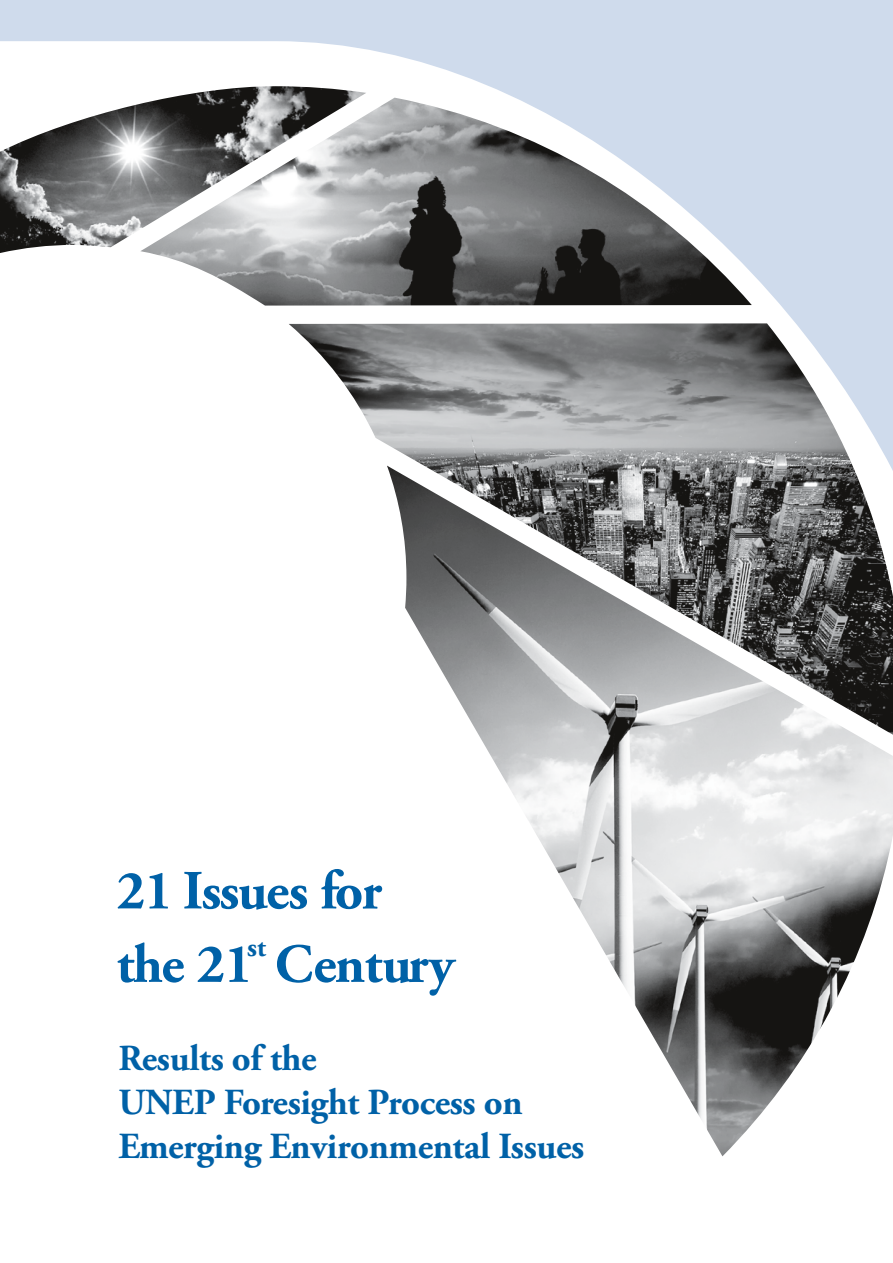
<style>
.page{position:relative;width:893px;height:1263px;background:#fff}
.page>*{position:absolute;margin:0;border:0;box-sizing:border-box;transform-origin:0 0}
.t1{font:700 55.05px/73.5px "Adobe Garamond Pro";letter-spacing:-.03em;color:#0061a7}
.t2{font:700 36.75px/44.1px "Adobe Garamond Pro";letter-spacing:-.01em;color:#0061a7}
.t3{font:700 27.6px "Adobe Garamond Pro";color:#0061a7}
</style>
<div class="page">
<svg style="left:0;top:0;width:893px;height:323px;fill:#cfdbec"></svg>
<img style="left:0;top:86px;width:366px;height:167px">
<img style="left:140px;top:98px;width:612px;height:208px">
<img style="left:289px;top:323px;width:604px;height:143px">
<img style="left:387px;top:466px;width:506px;height:690px">
<p class="t1" style="left:117px;top:855px;width:339px">21 Issues for the 21 Century</p>
<p class="t3" style="left:247px;top:931px;width:20px">st</p>
<p class="t2" style="left:118px;top:1037px;width:467px">Results of the<br>UNEP Foresight Process on<br>Emerging Environmental Issues</p>
</div>
